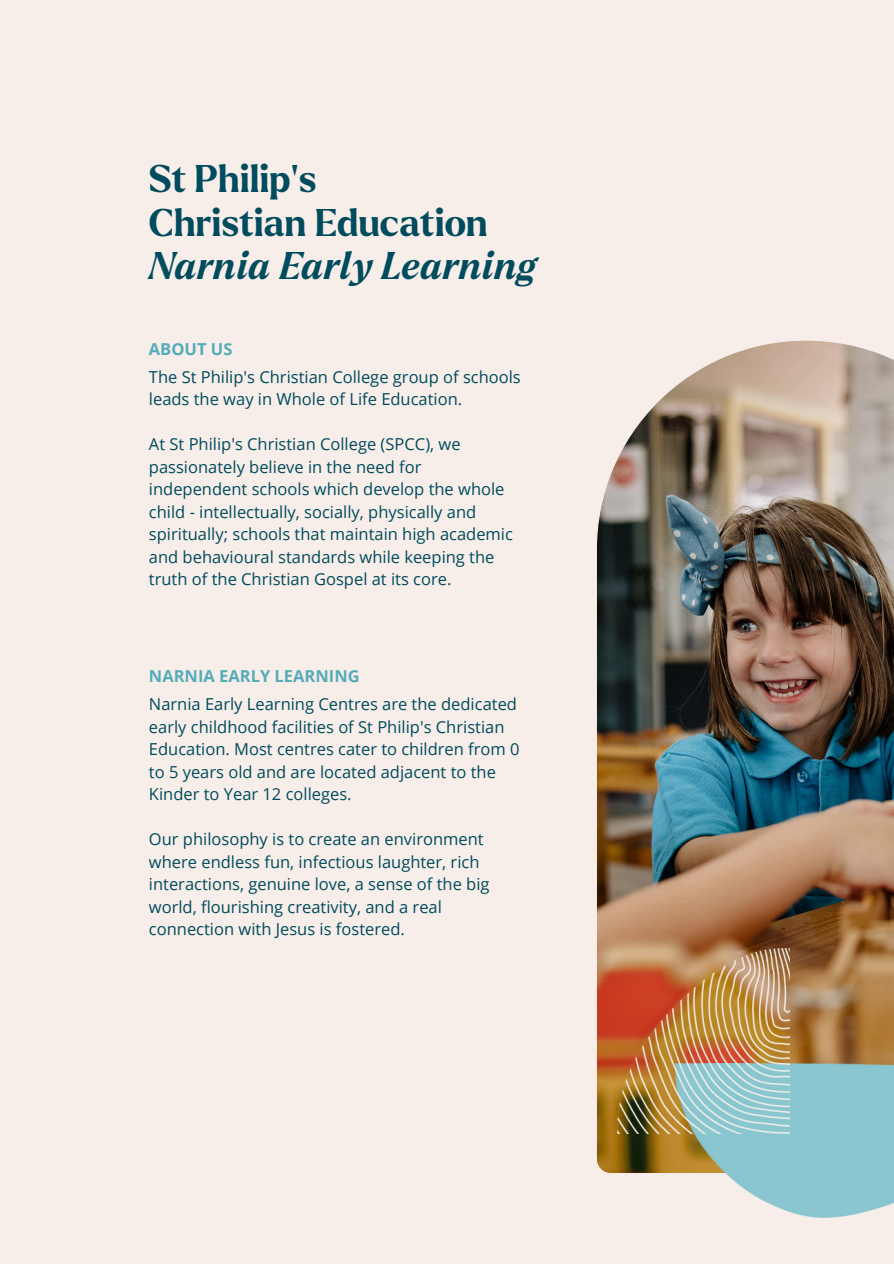
<style>
.page{position:relative;width:894px;height:1264px;background:#fff}
.page>*{position:absolute;margin:0;border:0;box-sizing:border-box;transform-origin:0 0}
.t1{font:700 37.5px/43.8px "Larken";color:#004b5d}
.t2{font:italic 700 37.5px "Larken";color:#004b5d}
.t3{font:16.5px/22.5px "Open Sans";color:#004b5d}
.t4{font:700 16.5px "Open Sans";color:#54acb9}
</style>
<div class="page">
<div style="left:0;top:0;width:893px;height:1263px;background:#f7eee9"></div>
<img style="left:596px;top:340px;width:297px;height:833px">
<img style="left:675px;top:1063px;width:218px;height:154px">
<img style="left:617px;top:948px;width:172px;height:185px">
<p class="t1" style="left:149px;top:158px;width:340px">St Philip’s<br>Christian Education</p>
<p class="t2" style="left:149px;top:247px;width:388px">Narnia Early Learning</p>
<h2 class="t4" style="left:149px;top:337px;width:85px">ABOUT US</h2>
<p class="t3" style="left:149px;top:365px;width:373px">The St Philip's Christian College group of schools leads the way in Whole of Life Education.</p>
<p class="t3" style="left:149px;top:432px;width:365px">At St Philip's Christian College (SPCC), we passionately believe in the need for independent schools which develop the whole child - intellectually, socially, physically and spiritually; schools that maintain high academic and behavioural standards while keeping the truth of the Christian Gospel at its core.</p>
<h2 class="t4" style="left:149px;top:664px;width:212px">NARNIA EARLY LEARNING</h2>
<p class="t3" style="left:149px;top:692px;width:372px">Narnia Early Learning Centres are the dedicated early childhood facilities of St Philip's Christian Education. Most centres cater to children from 0 to 5 years old and are located adjacent to the Kinder to Year 12 colleges.</p>
<p class="t3" style="left:149px;top:827px;width:342px">Our philosophy is to create an environment where endless fun, infectious laughter, rich interactions, genuine love, a sense of the big world, flourishing creativity, and a real connection with Jesus is fostered.</p>
</div>
